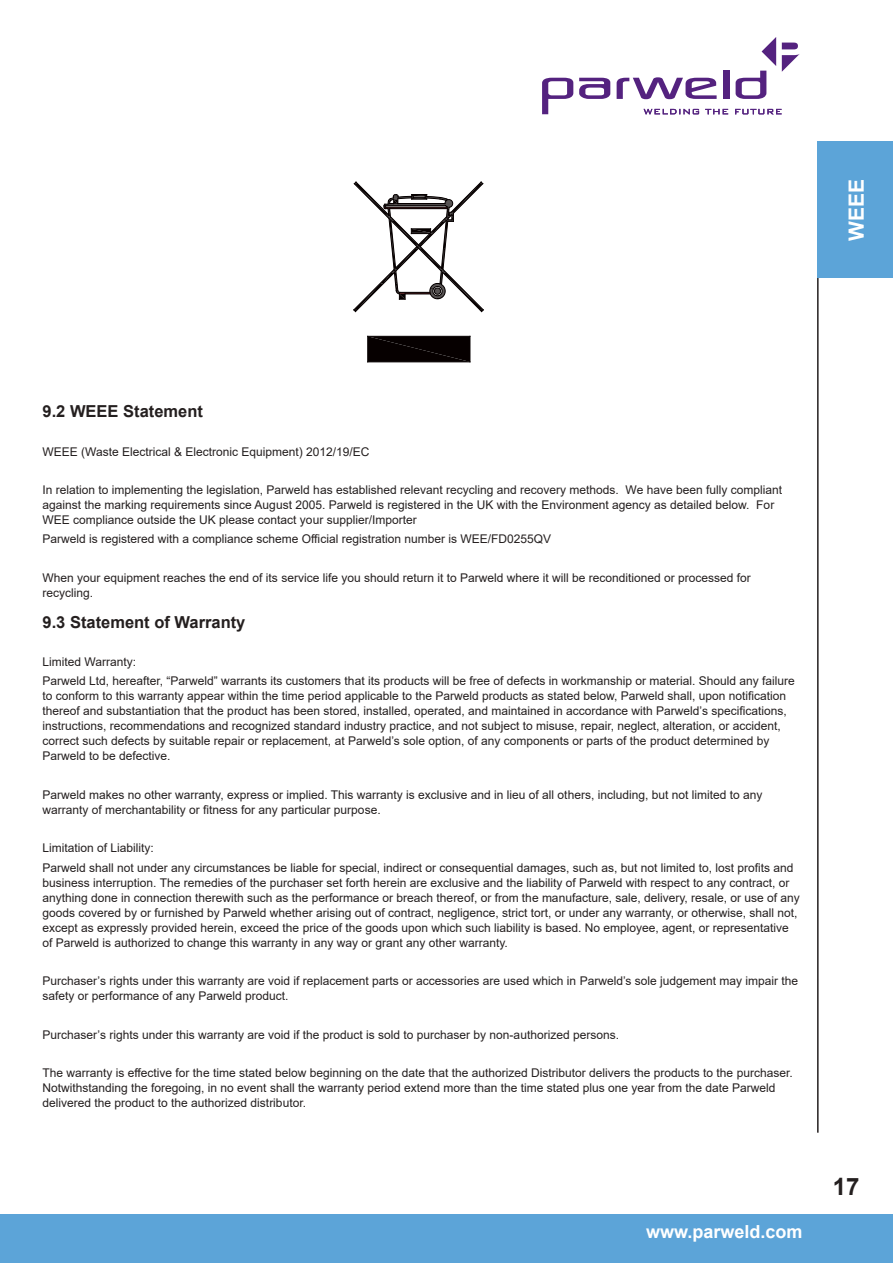
<style>
.page{position:relative;width:893px;height:1263px;background:#fff}
.page>*{position:absolute;margin:0;border:0;box-sizing:border-box;transform-origin:0 0}
.t1{font:700 24px "Arial";color:#241f1f}
.t2{font:700 21px "Arial";color:#fff}
.t3{font:700 18px "Arial";color:#fff}
.t4{font:700 16.5px "Arial";color:#241f1f}
.t5{font:12px/15px "Arial";color:#241f1f}
</style>
<div class="page">
<svg style="left:542px;top:78px;width:31px;height:36px"></svg>
<svg style="left:579px;top:78px;width:31px;height:21px"></svg>
<svg style="left:617px;top:77px;width:100px;height:22px"></svg>
<div style="left:723px;top:71px;width:6px;height:28px;background:#54227f"></div>
<svg style="left:736px;top:37px;width:40px;height:62px"></svg>
<svg style="left:782px;top:43px;width:18px;height:29px"></svg>
<svg style="left:644px;top:109px;width:138px;height:5px"></svg>
<hr style="left:817px;top:145px;width:2px;height:988px;background:#241f1f">
<div style="left:0;top:1214px;width:893px;height:49px;background:#5ca4d8"></div>
<hr style="left:368px;top:362px;width:102px;height:1px;background:#060000">
<svg style="left:353px;top:181px;width:131px;height:131px"></svg>
<svg style="left:367px;top:336px;width:104px;height:26px;background:#090404"></svg>
<div style="left:817px;top:142px;width:76px;height:136px;background:#5ca4d8"></div>
<h2 class="t2" style="left:842px;top:241px;width:61px;rotate:-90deg">WEEE</h2>
<h3 class="t4" style="left:43px;top:400px;width:162px">9.2 WEEE Statement</h3>
<p class="t5" style="left:43px;top:444px;width:328px">WEEE (Waste Electrical &amp; Electronic Equipment) 2012/19/EC</p>
<p class="t5" style="left:43px;top:482px;width:741px">In relation to implementing the legislation, Parweld has established relevant recycling and recovery methods. We have been fully compliant against the marking requirements since August 2005. Parweld is registered in the UK with the Environment agency as detailed below. For<br>WEE compliance outside the UK please contact your supplier/Importer</p>
<p class="t5" style="left:43px;top:531px;width:510px">Parweld is registered with a compliance scheme Official registration number is WEE/FD0255QV</p>
<p class="t5" style="left:43px;top:570px;width:710px">When your equipment reaches the end of its service life you should return it to Parweld where it will be reconditioned or processed for recycling.</p>
<h3 class="t4" style="left:43px;top:610px;width:204px">9.3 Statement of Warranty</h3>
<p class="t5" style="left:43px;top:652px;width:754px;line-height:19.2px">Limited Warranty:<br>Parweld Ltd, hereafter, “Parweld” warrants its customers that its products will be free of defects in workmanship or material. Should any failure</p>
<p class="t5" style="left:43px;top:688px;width:746px">to conform to this warranty appear within the time period applicable to the Parweld products as stated below, Parweld shall, upon notification thereof and substantiation that the product has been stored, installed, operated, and maintained in accordance with Parweld’s specifications, instructions, recommendations and recognized standard industry practice, and not subject to misuse, repair, neglect, alteration, or accident, correct such defects by suitable repair or replacement, at Parweld’s sole option, of any components or parts of the product determined by Parweld to be defective.</p>
<p class="t5" style="left:43px;top:787px;width:721px">Parweld makes no other warranty, express or implied. This warranty is exclusive and in lieu of all others, including, but not limited to any warranty of merchantability or fitness for any particular purpose.</p>
<p class="t5" style="left:43px;top:838px;width:752px;line-height:19.2px">Limitation of Liability:<br>Parweld shall not under any circumstances be liable for special, indirect or consequential damages, such as, but not limited to, lost profits and</p>
<p class="t5" style="left:43px;top:875px;width:759px">business interruption. The remedies of the purchaser set forth herein are exclusive and the liability of Parweld with respect to any contract, or anything done in connection therewith such as the performance or breach thereof, or from the manufacture, sale, delivery, resale, or use of any goods covered by or furnished by Parweld whether arising out of contract, negligence, strict tort, or under any warranty, or otherwise, shall not, except as expressly provided herein, exceed the price of the goods upon which such liability is based. No employee, agent, or representative of Parweld is authorized to change this warranty in any way or grant any other warranty.</p>
<p class="t5" style="left:43px;top:973px;width:757px">Purchaser’s rights under this warranty are void if replacement parts or accessories are used which in Parweld’s sole judgement may impair the safety or performance of any Parweld product.</p>
<p class="t5" style="left:43px;top:1027px;width:578px">Purchaser’s rights under this warranty are void if the product is sold to purchaser by non-authorized persons.</p>
<p class="t5" style="left:43px;top:1065px;width:752px">The warranty is effective for the time stated below beginning on the date that the authorized Distributor delivers the products to the purchaser.<br>Notwithstanding the foregoing, in no event shall the warranty period extend more than the time stated plus one year from the date Parweld delivered the product to the authorized distributor.</p>
<h3 class="t3" style="left:646px;top:1219px;width:158px">www.parweld.com</h3>
<h1 class="t1" style="left:833px;top:1170px;width:28px">17</h1>
</div>
